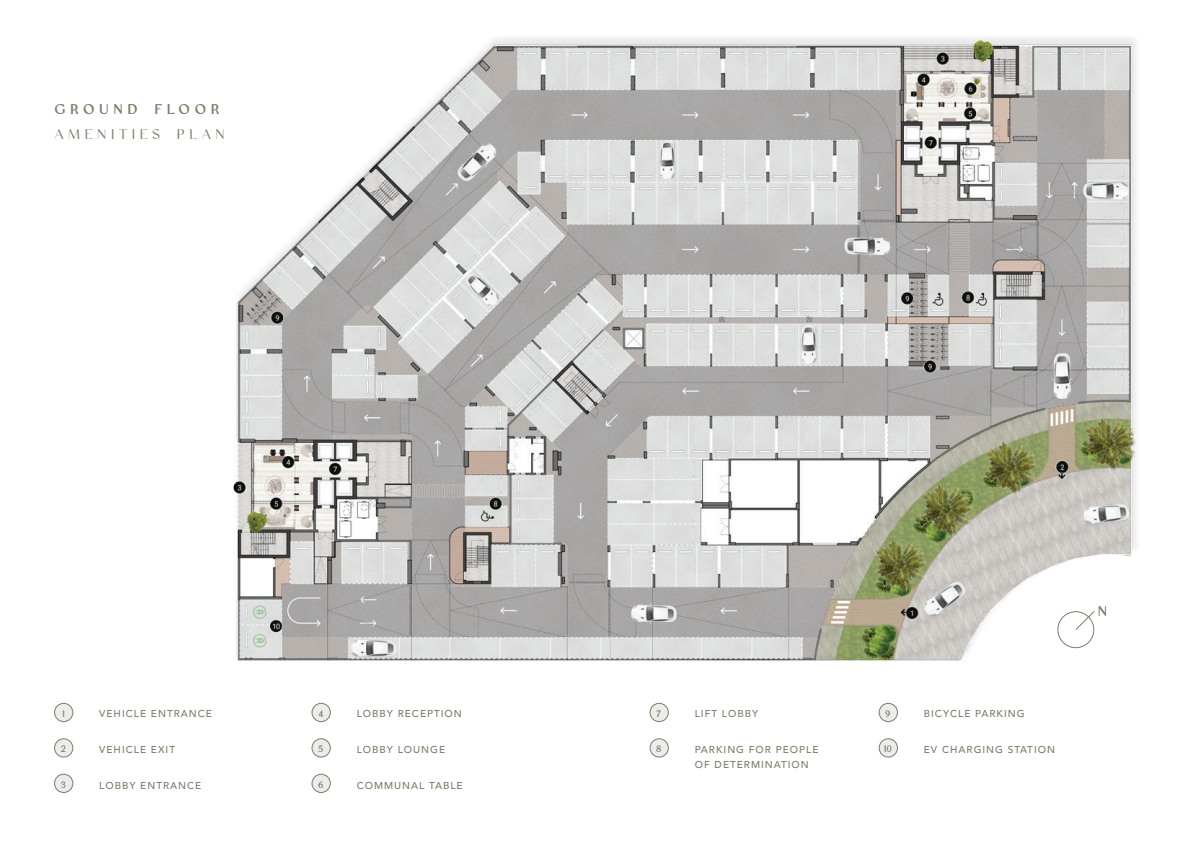
<style>
.page{position:relative;width:1191px;height:842px;background:#fff}
.page>*{position:absolute;margin:0;border:0;box-sizing:border-box;transform-origin:0 0}
.t1{font:15px "Mangiola";letter-spacing:.35em;color:#7a7d69}
.t2{font:800 15px "Mangiola";letter-spacing:.35em;color:#7a7d69}
.t3{font:500 10px/15px "Avenir";letter-spacing:.1em;color:#7a7d69}
.t4{font:800 10px "Mangiola";color:#7a7d69}
</style>
<div class="page">
<img style="left:233px;top:38px;width:904px;height:623px">
<div style="left:55px;top:703px;width:18px;height:19px;background:#ececea;border-radius:50%"></div>
<div style="left:54px;top:703px;width:19px;height:19px;border:1px solid #7a7d69;border-radius:50%"></div>
<div style="left:650px;top:703px;width:18px;height:19px;background:#ececea;border-radius:50%"></div>
<div style="left:650px;top:703px;width:18px;height:19px;border:1px solid #7a7d69;border-radius:50%"></div>
<div style="left:312px;top:703px;width:18px;height:19px;background:#ececea;border-radius:50%"></div>
<div style="left:312px;top:703px;width:18px;height:19px;border:1px solid #7a7d69;border-radius:50%"></div>
<div style="left:879px;top:703px;width:18px;height:19px;background:#ececea;border-radius:50%"></div>
<div style="left:879px;top:703px;width:18px;height:19px;border:1px solid #7a7d69;border-radius:50%"></div>
<div style="left:55px;top:739px;width:18px;height:18px;background:#ececea;border-radius:50%"></div>
<div style="left:54px;top:738px;width:19px;height:19px;border:1px solid #7a7d69;border-radius:50%"></div>
<div style="left:650px;top:739px;width:18px;height:18px;background:#ececea;border-radius:50%"></div>
<div style="left:650px;top:738px;width:18px;height:19px;border:1px solid #7a7d69;border-radius:50%"></div>
<div style="left:312px;top:739px;width:18px;height:18px;background:#ececea;border-radius:50%"></div>
<div style="left:312px;top:738px;width:18px;height:19px;border:1px solid #7a7d69;border-radius:50%"></div>
<div style="left:879px;top:739px;width:18px;height:18px;background:#ececea;border-radius:50%"></div>
<div style="left:879px;top:738px;width:18px;height:19px;border:1px solid #7a7d69;border-radius:50%"></div>
<div style="left:55px;top:774px;width:18px;height:18px;background:#ececea;border-radius:50%"></div>
<div style="left:54px;top:774px;width:19px;height:19px;border:1px solid #7a7d69;border-radius:50%"></div>
<div style="left:312px;top:774px;width:18px;height:18px;background:#ececea;border-radius:50%"></div>
<div style="left:312px;top:774px;width:18px;height:19px;border:1px solid #7a7d69;border-radius:50%"></div>
<div style="left:1057px;top:611px;width:37px;height:37px;border:1px solid #7a7d69;border-radius:50%"></div>
<svg style="left:1074px;top:610px;width:21px;height:21px"></svg>
<h1 class="t2" style="left:55px;top:101px;width:166px">GROUND FLOOR</h1>
<h1 class="t1" style="left:55px;top:126px;width:171px">AMENITIES PLAN</h1>
<p class="t3" style="left:99px;top:705px;width:114px">VEHICLE ENTRANCE</p>
<p class="t3" style="left:357px;top:705px;width:107px">LOBBY RECEPTION</p>
<p class="t3" style="left:694px;top:705px;width:65px">LIFT LOBBY</p>
<p class="t3" style="left:924px;top:705px;width:102px">BICYCLE PARKING</p>
<p class="t3" style="left:99px;top:741px;width:77px">VEHICLE EXIT</p>
<p class="t3" style="left:694px;top:741px;width:125px">PARKING FOR PEOPLE<br>OF DETERMINATION</p>
<p class="t4" style="left:62px;top:708px;width:4px">1</p>
<p class="t4" style="left:318px;top:708px;width:6px">4</p>
<p class="t4" style="left:656px;top:708px;width:6px">7</p>
<p class="t4" style="left:885px;top:708px;width:7px">9</p>
<p class="t4" style="left:61px;top:744px;width:7px">2</p>
<p class="t4" style="left:318px;top:744px;width:7px">5</p>
<p class="t4" style="left:656px;top:744px;width:7px">8</p>
<p class="t4" style="left:884px;top:744px;width:10px">10</p>
<p class="t4" style="left:61px;top:779px;width:6px">3</p>
<p class="t4" style="left:318px;top:779px;width:7px">6</p>
<p class="t3" style="left:357px;top:741px;width:90px">LOBBY LOUNGE</p>
<p class="t3" style="left:924px;top:741px;width:133px">EV CHARGING STATION</p>
<p class="t3" style="left:99px;top:777px;width:104px">LOBBY ENTRANCE</p>
<p class="t3" style="left:357px;top:777px;width:107px">COMMUNAL TABLE</p>
<h1 class="t2" style="left:1098px;top:603px;width:10px">N</h1>
</div>
